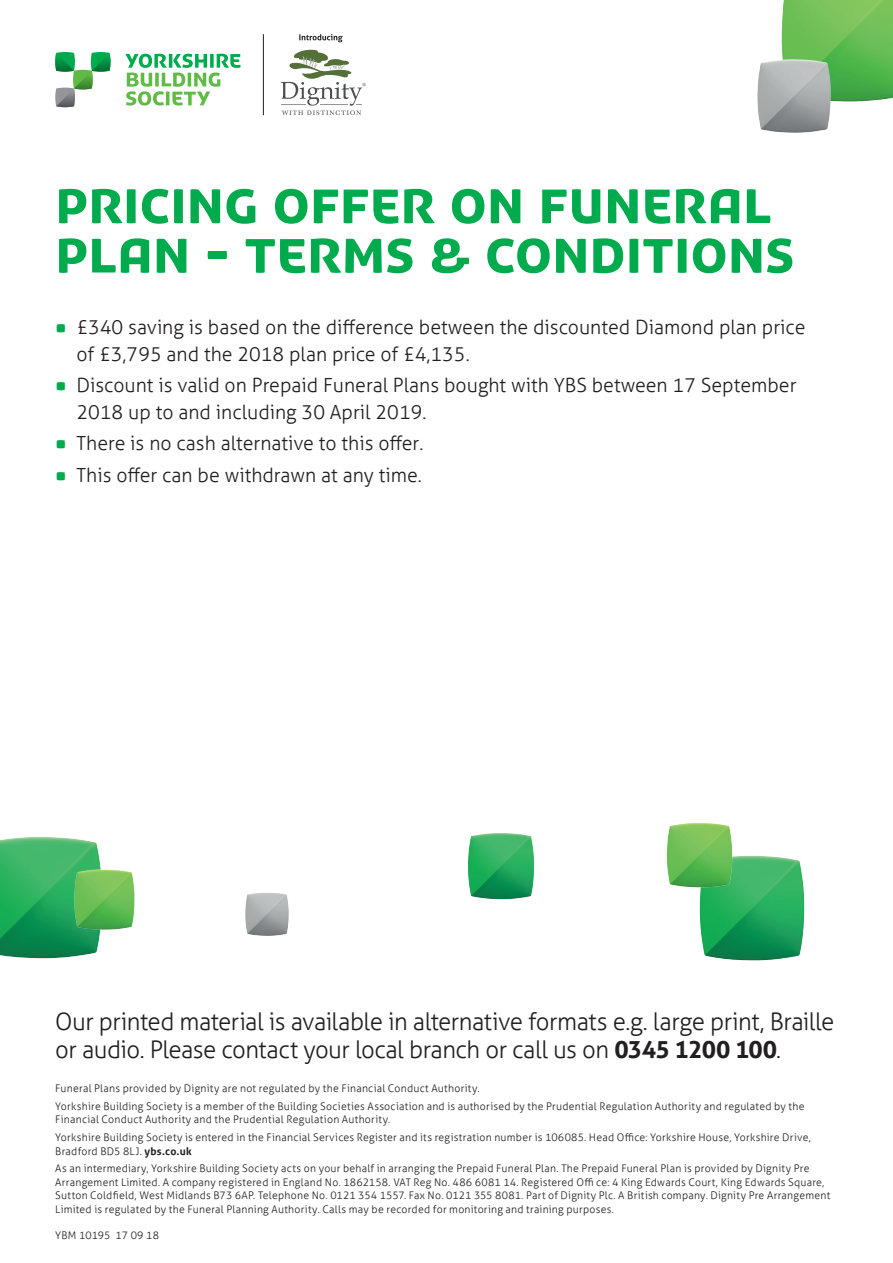
<style>
.page{position:relative;width:893px;height:1263px;background:#fff}
.page>*{position:absolute;margin:0;border:0;box-sizing:border-box;transform-origin:0 0}
.t1{font:64.5px/49.5px "YBSG Headline";color:#00ab4d}
.t2{font:300 24px/28.5px "YBSG Aller";letter-spacing:-.025em;color:#231f20}
.t3{font:300 19.5px/27px "YBSG Aller";color:#231f20}
.t4{font:300 10.5px/13.5px "YBSG Aller";letter-spacing:.025em;color:#231f20}
.t5{font:300 10.5px "YBSG Aller";color:#231f20}
.s1{font-family:"YBSG Headline";font-weight:400;font-size:33px;color:#00ab4d}
.s2{font-weight:700}
</style>
<div class="page">
<svg style="left:125px;top:54px;width:116px;height:52px"></svg>
<svg style="left:55px;top:52px;width:55px;height:55px"></svg>
<hr style="left:263px;top:34px;width:1px;height:81px;background:#231f20">
<svg style="left:299px;top:34px;width:43px;height:8px"></svg>
<svg style="left:281px;top:49px;width:85px;height:66px"></svg>
<img style="left:0;top:837px;width:101px;height:122px">
<img style="left:699px;top:855px;width:106px;height:106px">
<img style="left:468px;top:833px;width:66px;height:67px">
<img style="left:70px;top:866px;width:65px;height:68px">
<img style="left:666px;top:823px;width:70px;height:69px">
<img style="left:781px;top:0;width:112px;height:102px">
<img style="left:245px;top:892px;width:44px;height:44px">
<img style="left:757px;top:55px;width:78px;height:78px">
<p class="t1" style="left:55px;top:180px;width:741px">Pricing offer on Funeral<br>Plan - Terms &amp; Conditions</p>
<p class="t3" style="left:77px;top:313px;width:730px;text-indent:-21px"><span class="s1">•</span> £340 saving is based on the difference between the discounted Diamond plan price of £3,795 and the 2018 plan price of £4,135.</p>
<p class="t3" style="left:77px;top:372px;width:721px;text-indent:-21px"><span class="s1">•</span> Discount is valid on Prepaid Funeral Plans bought with YBS between 17 September<br>2018 up to and including 30 April 2019.</p>
<p class="t3" style="left:55px;top:430px;width:370px"><span class="s1">•</span> There is no cash alternative to this offer.</p>
<p class="t3" style="left:55px;top:461px;width:368px"><span class="s1">•</span> This offer can be withdrawn at any time.</p>
<p class="t2" style="left:55px;top:1007px;width:781px">Our printed material is available in alternative formats e.g. large print, Braille or audio. Please contact your local branch or call us on <span class="s2">0345 1200 100</span>.</p>
<p class="t4" style="left:55px;top:1082px;width:426px">Funeral Plans provided by Dignity are not regulated by the Financial Conduct Authority.</p>
<p class="t4" style="left:55px;top:1099px;width:751px">Yorkshire Building Society is a member of the Building Societies Association and is authorised by the Prudential Regulation Authority and regulated by the<br>Financial Conduct Authority and the Prudential Regulation Authority.</p>
<p class="t4" style="left:55px;top:1131px;width:757px">Yorkshire Building Society is entered in the Financial Services Register and its registration number is 106085. Head Office: Yorkshire House, Yorkshire Drive,<br>Bradford BD5 8LJ. <span class="s2">ybs.co.uk</span></p>
<p class="t4" style="left:55px;top:1162px;width:776px">As an intermediary, Yorkshire Building Society acts on your behalf in arranging the Prepaid Funeral Plan. The Prepaid Funeral Plan is provided by Dignity Pre Arrangement Limited. A company registered in England No. 1862158. VAT Reg No. 486 6081 14. Registered Offi ce: 4 King Edwards Court, King Edwards Square, Sutton Coldfield, West Midlands B73 6AP. Telephone No. 0121 354 1557. Fax No. 0121 355 8081. Part of Dignity Plc. A British company. Dignity Pre Arrangement Limited is regulated by the Funeral Planning Authority. Calls may be recorded for monitoring and training purposes.</p>
<p class="t5" style="left:55px;top:1229px;width:105px">YBM 10195 17 09 18</p>
</div>
